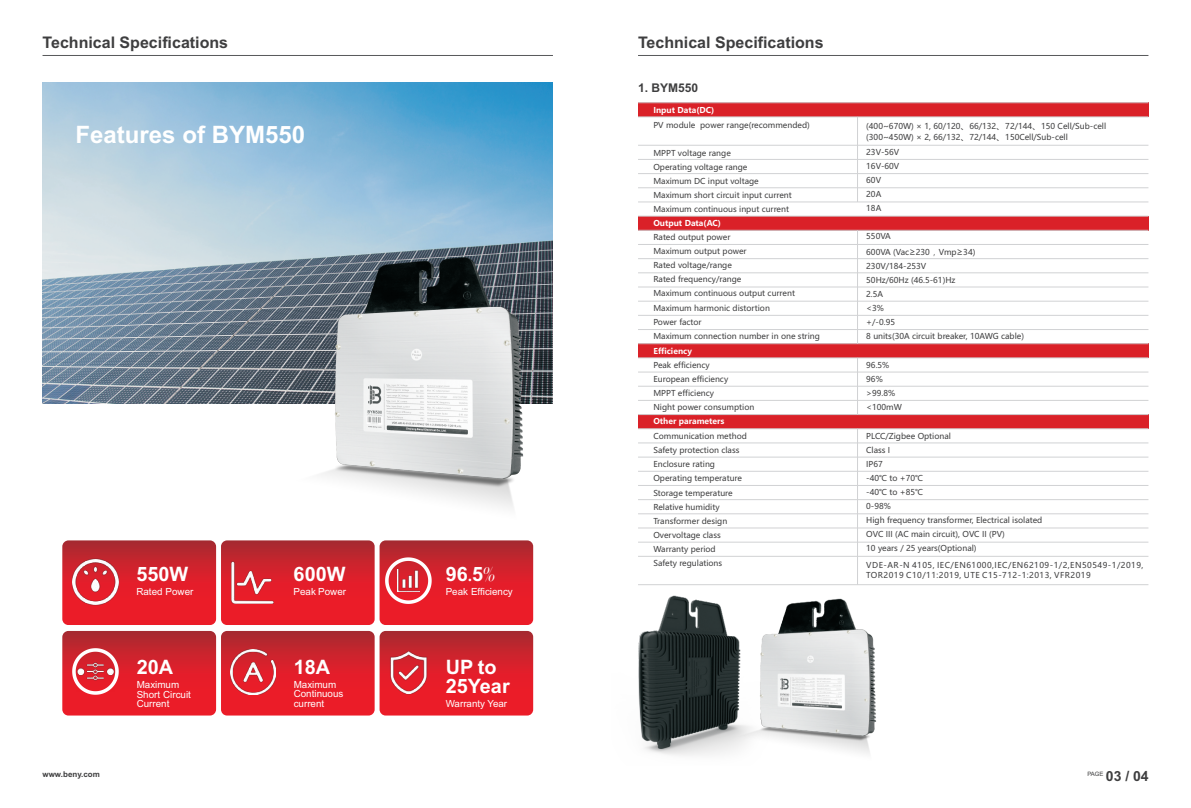
<style>
.page{position:relative;width:1191px;height:808px;background:#fff}
.page>*{position:absolute;margin:0;border:0;box-sizing:border-box;transform-origin:0 0}
.t1{font:700 24px "Arial";color:#fff}
.t2{font:700 19.8px/18.9px "Arial";color:#fff}
.t3{font:700 16px "Arial";color:#3e3e3f}
.t4{font:700 14px "Arial";color:#3e3e3f}
.t5{font:700 12px "Arial";color:#3e3e3f}
.t6{font:9.8px/9.5px "Arial";color:#fff}
.t7{font:8px/14px "Microsoft Ya Hei";color:#3e3e3f}
.t8{font:8px/10.6px "Microsoft Ya Hei";letter-spacing:.06em;color:#3e3e3f}
.t9{font:700 8px "Microsoft Ya Hei";color:#fff}
.t10{font:700 8px "Arial";color:#3e3e3f}
.t11{font:6px "Arial";color:#3e3e3f}
.s1{font-size:9px}
.s2{font-family:"Malgun Gothic";font-weight:300;font-size:9px}
.s3{font-family:"MF Jun Ya Noncommercial";font-weight:400}
</style>
<div class="page">
<hr style="left:638px;top:55px;width:510px;height:1px;background:#57585a">
<div style="left:638px;top:415px;width:510px;height:14px;background:#da2128"></div>
<div style="left:638px;top:344px;width:510px;height:14px;background:#da2128"></div>
<div style="left:638px;top:216px;width:510px;height:14px;background:#da2128"></div>
<div style="left:638px;top:103px;width:510px;height:14px;background:#da2128"></div>
<hr style="left:638px;top:103px;width:510px;height:1px;background:#d1d2d4">
<hr style="left:638px;top:117px;width:510px;height:1px;background:#d1d2d4">
<hr style="left:638px;top:145px;width:510px;height:1px;background:#d1d2d4">
<hr style="left:638px;top:159px;width:510px;height:1px;background:#d1d2d4">
<hr style="left:638px;top:173px;width:510px;height:1px;background:#d1d2d4">
<hr style="left:638px;top:188px;width:510px;height:1px;background:#d1d2d4">
<hr style="left:638px;top:202px;width:510px;height:1px;background:#d1d2d4">
<hr style="left:638px;top:216px;width:510px;height:1px;background:#d1d2d4">
<hr style="left:638px;top:230px;width:510px;height:1px;background:#d1d2d4">
<hr style="left:638px;top:244px;width:510px;height:1px;background:#d1d2d4">
<hr style="left:638px;top:258px;width:510px;height:1px;background:#d1d2d4">
<hr style="left:638px;top:273px;width:510px;height:1px;background:#d1d2d4">
<hr style="left:638px;top:287px;width:510px;height:1px;background:#d1d2d4">
<hr style="left:638px;top:301px;width:510px;height:1px;background:#d1d2d4">
<hr style="left:638px;top:315px;width:510px;height:1px;background:#d1d2d4">
<hr style="left:638px;top:329px;width:510px;height:1px;background:#d1d2d4">
<hr style="left:638px;top:343px;width:510px;height:1px;background:#d1d2d4">
<hr style="left:638px;top:358px;width:510px;height:1px;background:#d1d2d4">
<hr style="left:638px;top:372px;width:510px;height:1px;background:#d1d2d4">
<hr style="left:638px;top:386px;width:510px;height:1px;background:#d1d2d4">
<hr style="left:638px;top:400px;width:510px;height:1px;background:#d1d2d4">
<hr style="left:638px;top:414px;width:510px;height:1px;background:#d1d2d4">
<hr style="left:638px;top:429px;width:510px;height:1px;background:#d1d2d4">
<hr style="left:638px;top:443px;width:510px;height:1px;background:#d1d2d4">
<hr style="left:638px;top:457px;width:510px;height:1px;background:#d1d2d4">
<hr style="left:638px;top:471px;width:510px;height:1px;background:#d1d2d4">
<hr style="left:638px;top:485px;width:510px;height:1px;background:#d1d2d4">
<hr style="left:638px;top:499px;width:510px;height:1px;background:#d1d2d4">
<hr style="left:638px;top:514px;width:510px;height:1px;background:#d1d2d4">
<hr style="left:638px;top:528px;width:510px;height:1px;background:#d1d2d4">
<hr style="left:638px;top:542px;width:510px;height:1px;background:#d1d2d4">
<hr style="left:638px;top:556px;width:510px;height:1px;background:#d1d2d4">
<hr style="left:638px;top:584px;width:510px;height:1px;background:#d1d2d4">
<hr style="left:857px;top:117px;width:1px;height:85px;background:#d1d2d4">
<hr style="left:857px;top:230px;width:1px;height:114px;background:#d1d2d4">
<hr style="left:857px;top:358px;width:1px;height:57px;background:#d1d2d4">
<hr style="left:857px;top:429px;width:1px;height:156px;background:#d1d2d4">
<img style="left:638px;top:595px;width:57px;height:161px">
<img style="left:695px;top:598px;width:182px;height:157px">
<hr style="left:43px;top:55px;width:510px;height:1px;background:#57585a">
<img style="left:43px;top:83px;width:510px;height:320px">
<img style="left:230px;top:229px;width:323px;height:456px">
<svg style="left:221px;top:631px;width:154px;height:84px;background:#d6212b"></svg>
<img style="left:230px;top:650px;width:45px;height:45px">
<svg style="left:379px;top:631px;width:154px;height:84px;background:#d6212c"></svg>
<img style="left:385px;top:648px;width:47px;height:48px">
<svg style="left:62px;top:631px;width:154px;height:84px;background:#d6212b"></svg>
<svg style="left:72px;top:648px;width:47px;height:47px"></svg>
<svg style="left:62px;top:540px;width:154px;height:85px;background:#d6222d"></svg>
<img style="left:65px;top:551px;width:61px;height:62px">
<svg style="left:221px;top:540px;width:154px;height:85px;background:#d6222c"></svg>
<img style="left:231px;top:561px;width:43px;height:43px">
<svg style="left:379px;top:540px;width:154px;height:85px;background:#d6222d"></svg>
<svg style="left:385px;top:557px;width:47px;height:47px"></svg>
<img style="left:397px;top:570px;width:22px;height:22px">
<h3 class="t3" style="left:43px;top:37px;width:187px">Technical Specifications</h3>
<h3 class="t3" style="left:638px;top:37px;width:187px">Technical Specifications</h3>
<h3 class="t5" style="left:638px;top:83px;width:62px">1. BYM550</h3>
<p class="t7" style="left:653px;top:119px;width:158px">PV module power range(recommended)</p>
<p class="t7" style="left:653px;top:147px;width:140px">MPPT voltage range<br>Operating voltage range<br>Maximum DC input voltage<br>Maximum short circuit input current<br>Maximum continuous input current</p>
<p class="t7" style="left:653px;top:231px;width:168px">Rated output power<br>Maximum output power<br>Rated voltage/range<br>Rated frequency/range<br>Maximum continuous output current<br>Maximum harmonic distortion<br>Power factor<br>Maximum connection number in one string</p>
<p class="t9" style="left:653px;top:106px;width:62px">Input Data(DC)</p>
<h1 class="t1" style="left:76px;top:126px;width:231px">Features of BYM550</h1>
<p class="t7" style="left:866px;top:120px;width:241px;line-height:11.9px">(400~670W) × 1, 60/120<span class="s1">、</span>66/132<span class="s1">、</span>72/144<span class="s1">、</span>150 Cell/Sub-cell (300~450W) × 2, 66/132<span class="s1">、</span>72/144<span class="s1">、</span>150Cell/Sub-cell</p>
<p class="t7" style="left:866px;top:145px;width:35px">23V-56V<br>16V-60V<br>60V<br>20A<br>18A</p>
<p class="t7" style="left:866px;top:229px;width:111px;line-height:15.8px">550VA<br>600VA (Vac<span class="s1">≥</span>230<span class="s2">，</span>Vmp<span class="s1">≥</span>34)</p>
<p class="t7" style="left:866px;top:260px;width:159px">230V/184-253V<br>50Hz/60Hz (46.5-61)Hz<br>2.5A<br>&lt;3%<br>+/-0.95<br>8 units(30A circuit breaker, 10AWG cable)</p>
<p class="t9" style="left:653px;top:219px;width:69px">Output Data(AC)</p>
<p class="t10" style="left:43px;top:771px;width:59px">www.beny.com</p>
<h2 class="t2" style="left:136px;top:567px;width:53px">550W</h2>
<p class="t6" style="left:136px;top:588px;width:59px">Rated Power</p>
<h2 class="t2" style="left:137px;top:660px;width:38px">20A</h2>
<p class="t6" style="left:137px;top:681px;width:56px">Maximum<br>Short Circuit<br>Current</p>
<h2 class="t2" style="left:294px;top:567px;width:53px">600W</h2>
<p class="t6" style="left:294px;top:588px;width:54px">Peak Power</p>
<h2 class="t2" style="left:294px;top:659px;width:38px">18A</h2>
<p class="t6" style="left:294px;top:681px;width:51px">Maximum<br>Continuous current</p>
<h2 class="t2" style="left:446px;top:567px;width:51px">96<span class="s3">.</span>5<span class="s3">%</span></h2>
<p class="t6" style="left:446px;top:588px;width:69px">Peak Efficiency</p>
<h2 class="t2" style="left:446px;top:659px;width:66px">UP to<br>25Year</h2>
<p class="t6" style="left:446px;top:700px;width:63px">Warranty Year</p>
<p class="t9" style="left:653px;top:347px;width:40px">Efficiency</p>
<p class="t7" style="left:653px;top:359px;width:102px">Peak efficiency<br>European efficiency<br>MPPT efficiency<br>Night power consumption</p>
<p class="t9" style="left:653px;top:418px;width:73px">Other parameters</p>
<p class="t7" style="left:653px;top:430px;width:95px">Communication method<br>Safety protection class<br>Enclosure rating<br>Operating temperature<br>Storage temperature<br>Relative humidity<br>Transformer design<br>Overvoltage class<br>Warranty period<br>Safety regulations</p>
<p class="t7" style="left:866px;top:359px;width:37px">96.5%<br>96% &gt;99.8% &lt;100mW</p>
<p class="t7" style="left:866px;top:430px;width:178px">PLCC/Zigbee Optional<br>Class I<br>IP67<br>-40℃ to +70℃<br>-40℃ to +85℃<br>0-98%<br>High frequency transformer, Electrical isolated<br>OVC III (AC main circuit), OVC II (PV)<br>10 years / 25 years(Optional)</p>
<p class="t8" style="left:866px;top:560px;width:279px">VDE-AR-N 4105, IEC/EN61000,IEC/EN62109-1/2,EN50549-1/2019,<br>TOR2019 C10/11:2019, UTE C15-712-1:2013, VFR2019</p>
<p class="t11" style="left:1087px;top:771px;width:18px">PAGE</p>
<h3 class="t4" style="left:1106px;top:771px;width:44px">03 / 04</h3>
</div>
